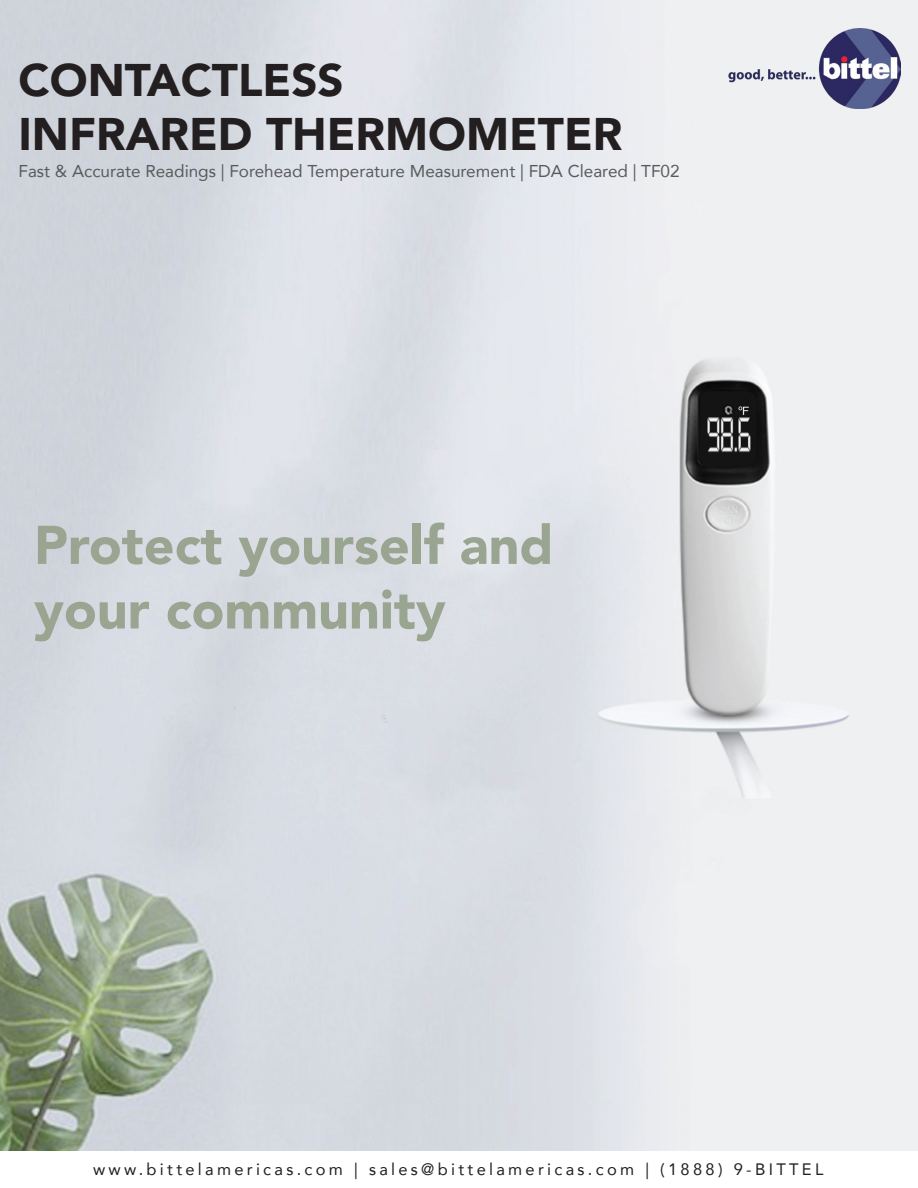
<style>
.page{position:relative;width:918px;height:1188px;background:#fff}
.page>*{position:absolute;margin:0;border:0;box-sizing:border-box;transform-origin:0 0}
.t1{font:900 53.85px/64.7px "Avenir";color:#99a591}
.t2{font:900 45.6px/54.8px "Avenir";color:#231f20}
.t3{font:17.1px "Avenir";color:#595a5c}
.t4{font:16.5px "Avenir";letter-spacing:.2em;color:#231f20}
</style>
<div class="page">
<img style="left:0;top:0;width:918px;height:1151px">
<img style="left:728px;top:28px;width:173px;height:80px">
<h2 class="t2" style="left:18px;top:51px;width:605px">CONTACTLESS<br>INFRARED THERMOMETER</h2>
<p class="t3" style="left:18px;top:157px;width:663px">Fast &amp; Accurate Readings | Forehead Temperature Measurement | FDA Cleared | TF02</p>
<h1 class="t1" style="left:34px;top:511px;width:521px">Protect yourself and your community</h1>
<p class="t4" style="left:93px;top:1156px;width:732px">www.bittelamericas.com | sales@bittelamericas.com | (1888) 9-BITTEL</p>
</div>
